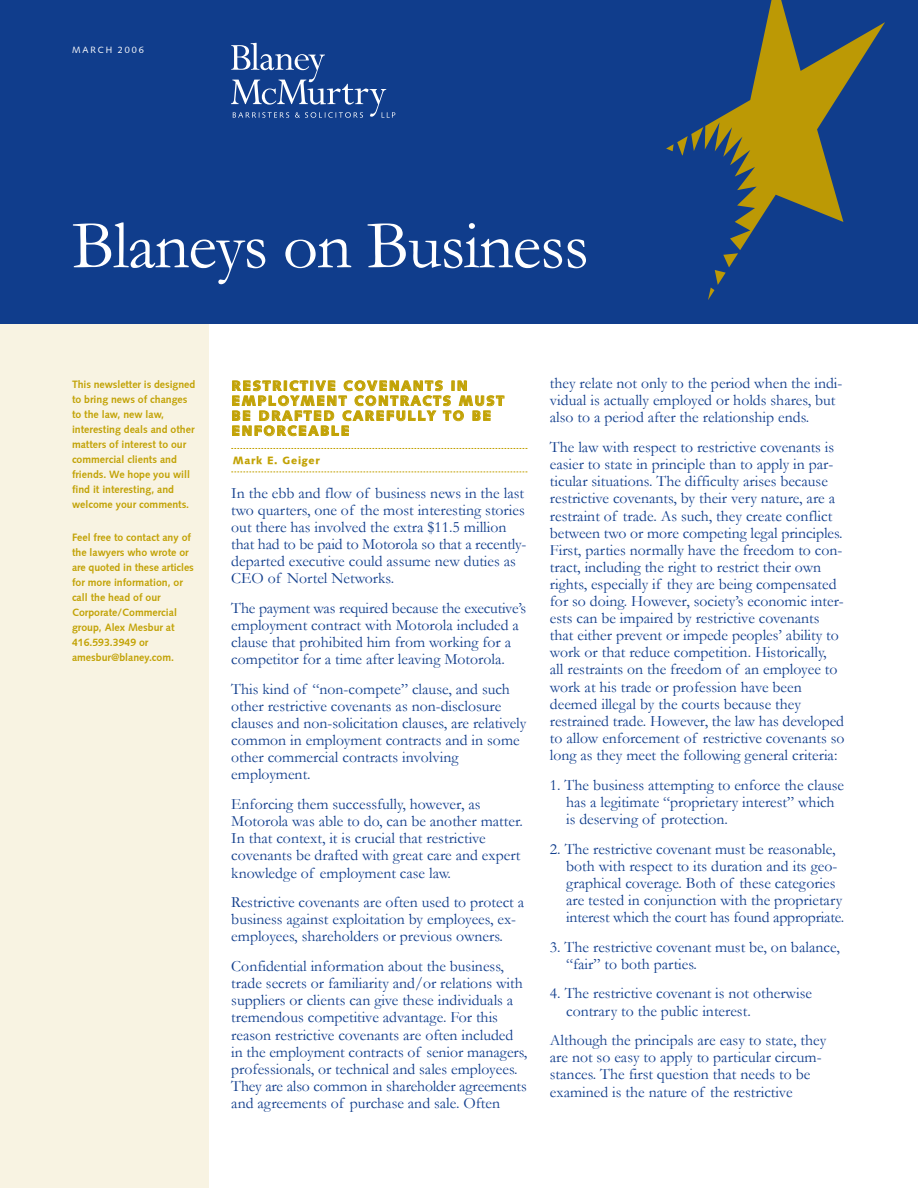
<style>
.page{position:relative;width:918px;height:1188px;background:#fff}
.page>*{position:absolute;margin:0;border:0;box-sizing:border-box;transform-origin:0 0}
.t1{font:69px "Garamond";letter-spacing:-.02em;color:#fff}
.t2{font:15.75px/17.1px "Garamond";color:#103d8c}
.t3{font:900 13.5px/15px "Syntax";letter-spacing:.13em;color:#c2a205}
.t4{font:700 10.5px/15px "Syntax Roman";color:#c2a205}
.t5{font:900 10.5px "Syntax";letter-spacing:.065em;color:#c2a205}
.t6{font:9px "Syntax Roman";letter-spacing:.22em;color:#fff}
</style>
<div class="page">
<div style="left:0;top:0;width:918px;height:324px;background:#103d8c"></div>
<svg style="left:666px;top:127px;width:37px;height:28px"></svg>
<svg style="left:705px;top:0;width:180px;height:250px"></svg>
<svg style="left:708px;top:253px;width:30px;height:47px"></svg>
<div style="left:0;top:324px;width:209px;height:864px;background:#f8f3e2"></div>
<svg style="left:231px;top:43px;width:164px;height:75px"></svg>
<svg style="left:231px;top:448px;width:296px;height:1px"></svg>
<svg style="left:231px;top:472px;width:296px;height:1px"></svg>
<p class="t6" style="left:72px;top:45px;width:73px">MARCH 2006</p>
<h1 class="t1" style="left:72px;top:208px;width:519px">Blaneys on Business</h1>
<p class="t4" style="left:72px;top:377px;width:125px">This newsletter is designed to bring news of changes to the law, new law, interesting deals and other matters of interest to our commercial clients and friends. We hope you will find it interesting, and welcome your comments.</p>
<p class="t4" style="left:72px;top:530px;width:123px">Feel free to contact any of the lawyers who wrote or are quoted in these articles for more information, or call the head of our<br>Corporate/Commercial group, Alex Mesbur at<br>416.593.3949 or amesbur@blaney.com.</p>
<p class="t3" style="left:232px;top:378px;width:274px">RESTRICTIVE COVENANTS IN<br>EMPLOYMENT CONTRACTS MUST<br>BE DRAFTED CAREFULLY TO BE<br>ENFORCEABLE</p>
<p class="t5" style="left:233px;top:454px;width:88px">Mark E. Geiger</p>
<p class="t2" style="left:231px;top:485px;width:297px">In the ebb and flow of business news in the last two quarters, one of the most interesting stories out there has involved the extra $11.5 million that had to be paid to Motorola so that a recently&shy;departed executive could assume new duties as CEO of Nortel Networks.</p>
<p class="t2" style="left:231px;top:600px;width:297px">The payment was required because the executive’s employment contract with Motorola included a clause that prohibited him from working for a competitor for a time after leaving Motorola.</p>
<p class="t2" style="left:231px;top:681px;width:297px">This kind of “non-compete” clause, and such other restrictive covenants as non-disclosure clauses and non-solicitation clauses, are relatively common in employment contracts and in some other commercial contracts involving employment.</p>
<p class="t2" style="left:231px;top:796px;width:293px">Enforcing them successfully, however, as Motorola was able to do, can be another matter.<br>In that context, it is crucial that restrictive covenants be drafted with great care and expert knowledge of employment case law.</p>
<p class="t2" style="left:231px;top:894px;width:294px">Restrictive covenants are often used to protect a business against exploitation by employees, ex&shy;employees, shareholders or previous owners.</p>
<p class="t2" style="left:231px;top:958px;width:298px">Confidential information about the business, trade secrets or familiarity and/or relations with suppliers or clients can give these individuals a tremendous competitive advantage. For this reason restrictive covenants are often included in the employment contracts of senior managers, professionals, or technical and sales employees.<br>They are also common in shareholder agreements and agreements of purchase and sale. Often</p>
<p class="t2" style="left:550px;top:375px;width:294px">they relate not only to the period when the indi&shy;vidual is actually employed or holds shares, but also to a period after the relationship ends.</p>
<p class="t2" style="left:550px;top:439px;width:296px">The law with respect to restrictive covenants is easier to state in principle than to apply in par&shy;ticular situations. The difficulty arises because restrictive covenants, by their very nature, are a restraint of trade. As such, they create conflict between two or more competing legal principles.<br>First, parties normally have the freedom to con&shy;tract, including the right to restrict their own rights, especially if they are being compensated for so doing. However, society’s economic inter&shy;ests can be impaired by restrictive covenants that either prevent or impede peoples’ ability to work or that reduce competition. Historically,<br>all restraints on the freedom of an employee to work at his trade or profession have been deemed illegal by the courts because they restrained trade. However, the law has developed to allow enforcement of restrictive covenants so long as they meet the following general criteria:</p>
<p class="t2" style="left:566px;top:776px;width:280px;text-indent:-16px">1. The business attempting to enforce the clause has a legitimate “proprietary interest” which is deserving of protection.</p>
<p class="t2" style="left:566px;top:840px;width:280px;text-indent:-16px">2. The restrictive covenant must be reasonable, both with respect to its duration and its geo&shy;graphical coverage. Both of these categories are tested in conjunction with the proprietary interest which the court has found appropriate.</p>
<p class="t2" style="left:566px;top:938px;width:275px;text-indent:-16px">3. The restrictive covenant must be, on balance, “fair” to both parties.</p>
<p class="t2" style="left:566px;top:985px;width:247px;text-indent:-16px">4. The restrictive covenant is not otherwise contrary to the public interest.</p>
<p class="t2" style="left:550px;top:1032px;width:278px">Although the principals are easy to state, they are not so easy to apply to particular circum&shy;stances. The first question that needs to be examined is the nature of the restrictive</p>
</div>
